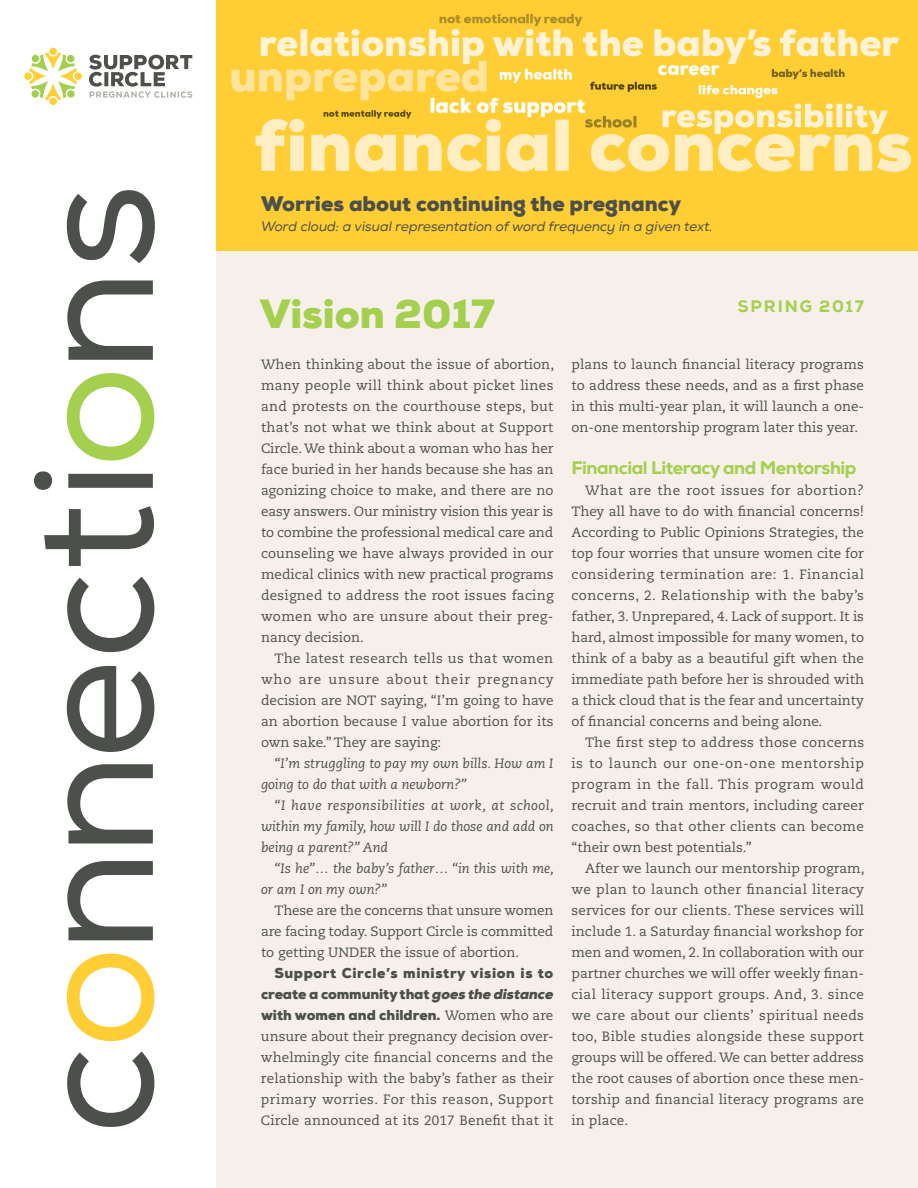
<style>
.page{position:relative;width:918px;height:1188px;background:#fff}
.page>*{position:absolute;margin:0;border:0;box-sizing:border-box;transform-origin:0 0}
.t1{font:170.4px "Nexa";letter-spacing:-.025em;color:#4c504a}
.t2{font:900 40.5px "Nexa";color:#a5cf4f}
.t3{font:900 21px "Nexa";color:#4c504a}
.t4{font:800 18px "Nexa";letter-spacing:-.025em;color:#a5cf4f}
.t5{font:800 16.5px "Nexa";letter-spacing:.115em;color:#a5cf4f}
.t6{font:900 14.25px/21px "Nexa";color:#4c504a;text-align:justify}
.t7{font:13.5px/21px "Caecilia LT Std";color:#4c504a;text-align:justify}
.t8{font:italic 13.5px/21px "Caecilia LT Std";color:#4c504a}
.t9{font:italic 13.5px "Nexa";color:#4c504a}
.s1{color:#ffce35}
.s2{color:#a5cf4f}
.s3{font-style:italic}
.s4{font-family:"Caecilia LT Std";font-weight:400;font-size:13.5px}
</style>
<div class="page">
<div style="left:216px;top:0;width:702px;height:1188px;background:#f7f0ea"></div>
<svg style="left:24px;top:47px;width:58px;height:58px"></svg>
<svg style="left:89px;top:55px;width:103px;height:43px"></svg>
<div style="left:216px;top:0;width:702px;height:251px;background:#ffce35"></div>
<img style="left:231px;top:13px;width:681px;height:159px">
<h1 class="t1" style="left:-8px;top:1134px;width:952px;rotate:-90deg">c<span class="s1">o</span>nnecti<span class="s2">o</span>ns</h1>
<h3 class="t3" style="left:261px;top:190px;width:421px">Worries about continuing the pregnancy</h3>
<p class="t9" style="left:261px;top:218px;width:453px">Word cloud: a visual representation of word frequency in a given text.</p>
<h2 class="t2" style="left:260px;top:288px;width:236px">Vision 2017</h2>
<p class="t5" style="left:738px;top:296px;width:128px">SPRING 2017</p>
<p class="t7" style="left:261px;top:354px;width:295px">When thinking about the issue of abortion, many people will think about picket lines and protests on the courthouse steps, but that’s not what we think about at Support Circle. We think about a woman who has her face buried in her hands because she has an agonizing choice to make, and there are no easy answers. Our ministry vision this year is to combine the professional medical care and counseling we have always provided in our medical clinics with new practical programs designed to address the root issues facing women who are unsure about their preg&shy;nancy decision.</p>
<p class="t7" style="left:261px;top:648px;width:294px;text-indent:14px">The latest research tells us that women who are unsure about their pregnancy decision are NOT saying, “I’m going to have an abortion because I value abortion for its own sake.” They are saying:</p>
<p class="t8" style="left:261px;top:753px;width:294px;text-indent:14px">“I’m struggling to pay my own bills. How am I going to do that with a newborn?”</p>
<p class="t8" style="left:261px;top:795px;width:294px;text-align:justify;text-indent:14px">“I have responsibilities at work, at school, within my family, how will I do those and add on being a parent?” And</p>
<p class="t8" style="left:261px;top:858px;width:294px;text-indent:14px">“Is he”… the baby’s father… “in this with me, or am I on my own?”</p>
<p class="t7" style="left:261px;top:900px;width:294px;text-indent:14px">These are the concerns that unsure women are facing today. Support Circle is committed to getting UNDER the issue of abortion.</p>
<p class="t6" style="left:261px;top:963px;width:294px;text-indent:13px">Support Circle’s ministry vision is to create a community that <span class="s3">goes the distance </span>with women and children. <span class="s4">Women who are</span></p>
<p class="t7" style="left:261px;top:1026px;width:294px">unsure about their pregnancy decision over&shy;whelmingly cite financial concerns and the relationship with the baby’s father as their primary worries. For this reason, Support Circle announced at its 2017 Benefit that it</p>
<p class="t7" style="left:571px;top:354px;width:294px">plans to launch financial literacy programs to address these needs, and as a first phase in this multi-year plan, it will launch a one&shy;on-one mentorship program later this year.</p>
<h3 class="t4" style="left:572px;top:456px;width:286px">Financial Literacy and Mentorship</h3>
<p class="t7" style="left:572px;top:480px;width:294px;text-indent:14px">What are the root issues for abortion?<br>They all have to do with financial concerns!<br>According to Public Opinions Strategies, the top four worries that unsure women cite for considering termination are: 1. Financial concerns, 2. Relationship with the baby’s father, 3. Unprepared, 4. Lack of support. It is hard, almost impossible for many women, to think of a baby as a beautiful gift when the immediate path before her is shrouded with a thick cloud that is the fear and uncertainty of financial concerns and being alone.</p>
<p class="t7" style="left:572px;top:732px;width:294px;text-indent:14px">The first step to address those concerns is to launch our one-on-one mentorship program in the fall. This program would recruit and train mentors, including career coaches, so that other clients can become “their own best potentials.”</p>
<p class="t7" style="left:572px;top:858px;width:295px;text-indent:14px">After we launch our mentorship program, we plan to launch other financial literacy services for our clients. These services will include 1. a Saturday financial workshop for men and women, 2. In collaboration with our partner churches we will offer weekly finan&shy;cial literacy support groups. And, 3. since we care about our clients’ spiritual needs too, Bible studies alongside these support groups will be offered. We can better address the root causes of abortion once these men&shy;torship and financial literacy programs are</p>
<p class="t7" style="left:572px;top:1110px;width:58px">in place.</p>
</div>
